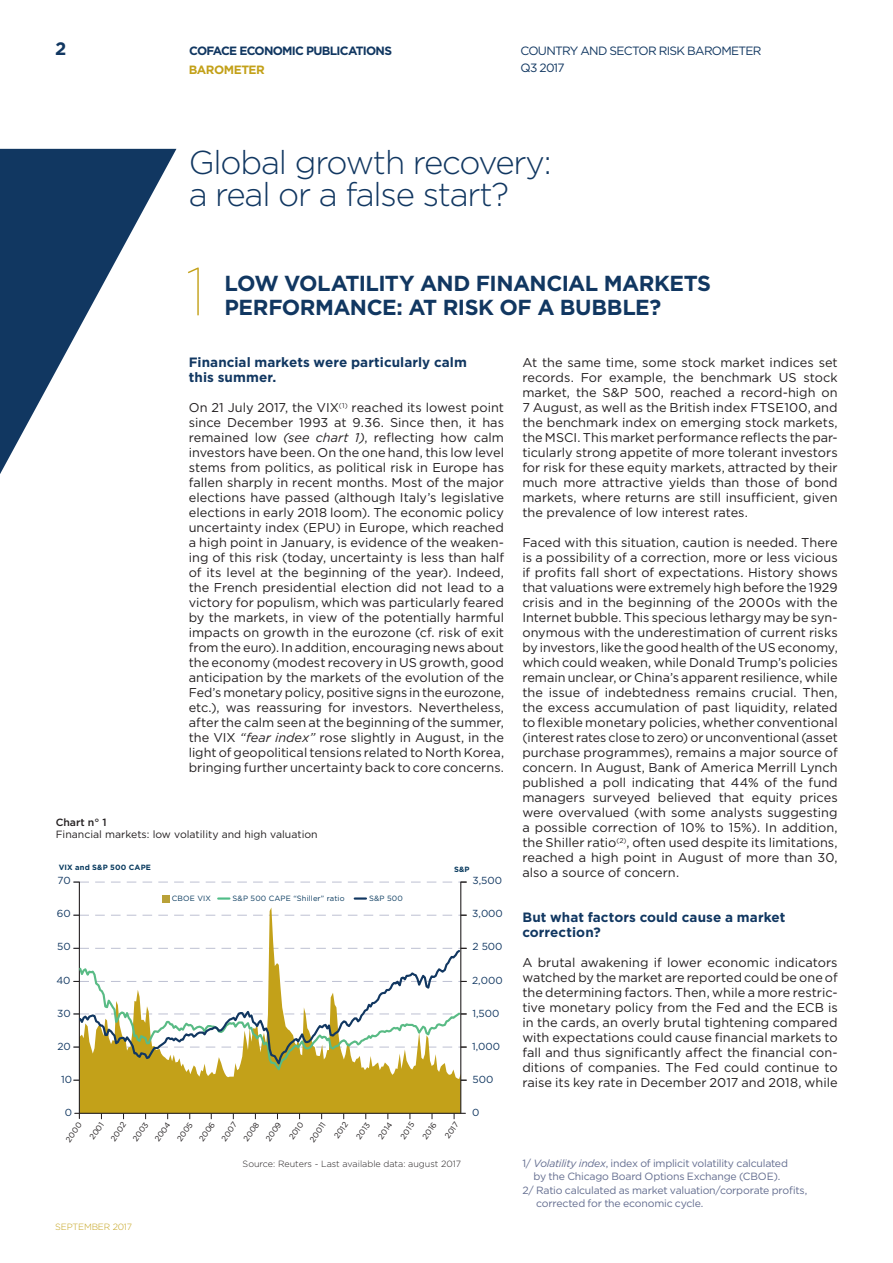
<style>
.page{position:relative;width:893px;height:1263px;background:#fff}
.page>*{position:absolute;margin:0;border:0;box-sizing:border-box;transform-origin:0 0}
.t1{font:100 67.8px "Gotham";color:#c3a119}
.t2{font:300 33px "Gotham";letter-spacing:-.035em;color:#113761}
.t3{font:700 21.75px "Gotham";letter-spacing:-.025em;color:#113761}
.t4{font:700 18px "Gotham";color:#113761}
.bold_bleu{font:700 13.5px/15px "Gotham";letter-spacing:.005em;color:#113761}
.t5{font:12.75px/15px "Gotham";color:#231f20;text-align:justify}
.t6{font:12px "Gotham";letter-spacing:-.06em;color:#113761}
.t7{font:700 12px "Gotham";letter-spacing:-.06em;color:#113761}
.t8{font:700 12px "Gotham";letter-spacing:-.04em;color:#c3a119}
.t9{font:10.5px/13.5px "Gotham";letter-spacing:-.02em;color:#636d8f;text-align:center}
.t10{font:10.5px "Gotham";color:#231f20}
.t11{font:500 10.5px "Gotham";color:#231f20}
.t12{font:10.2px "Gotham";color:#113761}
.t13{font:300 9px "Gotham";color:#231f20}
.t14{font:300 9px "Gotham";letter-spacing:-.02em;color:#c3a119}
.t15{font:7.95px "Gotham";color:#231f20}
.t16{font:7.65px "Gotham";letter-spacing:.015em;color:#0a3b5f}
.t17{font:700 7.65px "Gotham";letter-spacing:.015em;color:#0a3b5f}
.s1{font-style:italic}
</style>
<div class="page">
<svg style="left:0;top:149px;width:176px;height:325px;fill:#113761"></svg>
<svg style="left:80px;top:907px;width:380px;height:206px"></svg>
<hr style="left:460px;top:882px;width:1px;height:231px;background:#231f20">
<svg style="left:73px;top:915px;width:394px;height:1px"></svg>
<svg style="left:73px;top:882px;width:394px;height:1px"></svg>
<hr style="left:79px;top:882px;width:1px;height:236px;background:#231f20">
<hr style="left:75px;top:1113px;width:390px;height:1px;background:#231f20">
<svg style="left:73px;top:980px;width:394px;height:94px"></svg>
<svg style="left:77px;top:948px;width:385px;height:121px"></svg>
<svg style="left:218px;top:897px;width:11px;height:3px"></svg>
<svg style="left:355px;top:897px;width:11px;height:3px"></svg>
<div style="left:162px;top:895px;width:8px;height:7px;background:#b9a138"></div>
<p class="t4" style="left:55px;top:37px;width:13px">2</p>
<p class="t7" style="left:189px;top:43px;width:204px">COFACE ECONOMIC PUBLICATIONS</p>
<p class="t6" style="left:521px;top:43px;width:242px">COUNTRY AND SECTOR RISK BAROMETER</p>
<p class="t8" style="left:189px;top:62px;width:78px">BAROMETER</p>
<p class="t6" style="left:521px;top:60px;width:45px">Q3 2017</p>
<p class="t2" style="left:189px;top:142px;width:364px">Global growth recovery:</p>
<p class="t2" style="left:189px;top:173px;width:322px">a real or a false start?</p>
<p class="t1" style="left:186px;top:250px;width:23px">1</p>
<p class="t3" style="left:225px;top:269px;width:488px">LOW VOLATILITY AND FINANCIAL MARKETS</p>
<p class="t3" style="left:225px;top:293px;width:438px">PERFORMANCE: AT RISK OF A BUBBLE?</p>
<p class="bold_bleu" style="left:189px;top:355px;width:280px">Financial markets were particularly calm this summer.</p>
<p class="t5" style="left:189px;top:400px;width:317px">On 21 July 2017, the VIX<sup>(1)</sup> reached its lowest point since December 1993 at 9.36. Since then, it has remained low <span class="s1">(see chart 1)</span>, reflecting how calm investors have been. On the one hand, this low level stems from politics, as political risk in Europe has fallen sharply in recent months. Most of the major elections have passed (although Italy’s legislative elections in early 2018 loom). The economic policy uncertainty index (EPU) in Europe, which reached a high point in January, is evidence of the weaken&shy;ing of this risk (today, uncertainty is less than half of its level at the beginning of the year). Indeed, the French presidential election did not lead to a victory for populism, which was particularly feared by the markets, in view of the potentially harmful impacts on growth in the eurozone (cf. risk of exit from the euro). In addition, encouraging news about the economy (modest recovery in US growth, good anticipation by the markets of the evolution of the Fed’s monetary policy, positive signs in the eurozone, etc.), was reassuring for investors. Nevertheless, after the calm seen at the beginning of the summer, the VIX <span class="s1">“fear index”</span> rose slightly in August, in the light of geopolitical tensions related to North Korea, bringing further uncertainty back to core concerns.</p>
<p class="t11" style="left:56px;top:815px;width:52px">Chart n° 1</p>
<p class="t10" style="left:56px;top:828px;width:263px">Financial markets: low volatility and high valuation</p>
<p class="t17" style="left:59px;top:862px;width:94px">VIX and S&amp;P 500 CAPE</p>
<p class="t17" style="left:454px;top:864px;width:17px">S&amp;P</p>
<p class="t12" style="left:57px;top:874px;width:15px">70</p>
<p class="t12" style="left:472px;top:874px;width:31px">3,500</p>
<p class="t16" style="left:172px;top:893px;width:41px">CBOE VIX</p>
<p class="t16" style="left:233px;top:893px;width:113px">S&amp;P 500 CAPE “Shiller” ratio</p>
<p class="t16" style="left:369px;top:893px;width:35px">S&amp;P 500</p>
<p class="t12" style="left:57px;top:907px;width:15px">60</p>
<p class="t12" style="left:472px;top:907px;width:32px">3,000</p>
<p class="t12" style="left:57px;top:940px;width:15px">50</p>
<p class="t12" style="left:472px;top:940px;width:32px">2 500</p>
<p class="t12" style="left:56px;top:973px;width:16px">40</p>
<p class="t12" style="left:472px;top:973px;width:32px">2,000</p>
<p class="t12" style="left:57px;top:1006px;width:15px">30</p>
<p class="t12" style="left:472px;top:1006px;width:29px">1,500</p>
<p class="t12" style="left:57px;top:1039px;width:15px">20</p>
<p class="t12" style="left:472px;top:1039px;width:30px">1,000</p>
<p class="t12" style="left:61px;top:1072px;width:12px">10</p>
<p class="t12" style="left:472px;top:1073px;width:22px">500</p>
<p class="t12" style="left:65px;top:1106px;width:9px">0</p>
<p class="t12" style="left:472px;top:1106px;width:9px">0</p>
<p class="t15" style="left:63px;top:1138px;width:23px;rotate:-55deg">2000</p>
<p class="t15" style="left:87px;top:1135px;width:21px;rotate:-55deg">2001</p>
<p class="t15" style="left:108px;top:1137px;width:22px;rotate:-55deg">2002</p>
<p class="t15" style="left:130px;top:1137px;width:23px;rotate:-55deg">2003</p>
<p class="t15" style="left:152px;top:1138px;width:23px;rotate:-55deg">2004</p>
<p class="t15" style="left:175px;top:1137px;width:23px;rotate:-55deg">2005</p>
<p class="t15" style="left:197px;top:1137px;width:23px;rotate:-55deg">2006</p>
<p class="t15" style="left:219px;top:1137px;width:22px;rotate:-55deg">2007</p>
<p class="t15" style="left:241px;top:1137px;width:23px;rotate:-55deg">2008</p>
<p class="t15" style="left:263px;top:1137px;width:23px;rotate:-55deg">2009</p>
<p class="t15" style="left:287px;top:1135px;width:21px;rotate:-55deg">2010</p>
<p class="t15" style="left:307px;top:1138px;width:23px;rotate:-55deg">20011</p>
<p class="t15" style="left:332px;top:1135px;width:20px;rotate:-55deg">2012</p>
<p class="t15" style="left:354px;top:1135px;width:20px;rotate:-55deg">2013</p>
<p class="t15" style="left:376px;top:1135px;width:20px;rotate:-55deg">2014</p>
<p class="t15" style="left:398px;top:1135px;width:20px;rotate:-55deg">2015</p>
<p class="t15" style="left:420px;top:1135px;width:20px;rotate:-55deg">2016</p>
<p class="t15" style="left:442px;top:1135px;width:20px;rotate:-55deg">2017</p>
<p class="t13" style="left:243px;top:1158px;width:220px">Source: Reuters - Last available data: august 2017</p>
<p class="t14" style="left:55px;top:1221px;width:78px">SEPTEMBER 2017</p>
<p class="t5" style="left:522px;top:355px;width:317px">At the same time, some stock market indices set records. For example, the benchmark US stock market, the S&amp;P 500, reached a record-high on 7 August, as well as the British index FTSE100, and the benchmark index on emerging stock markets, the MSCI. This market performance reflects the par&shy;ticularly strong appetite of more tolerant investors for risk for these equity markets, attracted by their much more attractive yields than those of bond markets, where returns are still insufficient, given the prevalence of low interest rates.</p>
<p class="t5" style="left:522px;top:535px;width:317px">Faced with this situation, caution is needed. There is a possibility of a correction, more or less vicious if profits fall short of expectations. History shows that valuations were extremely high before the 1929 crisis and in the beginning of the 2000s with the Internet bubble. This specious lethargy may be syn&shy;onymous with the underestimation of current risks by investors, like the good health of the US economy, which could weaken, while Donald Trump’s policies remain unclear, or China’s apparent resilience, while the issue of indebtedness remains crucial. Then, the excess accumulation of past liquidity, related to flexible monetary policies, whether conventional (interest rates close to zero) or unconventional (asset purchase programmes), remains a major source of concern. In August, Bank of America Merrill Lynch published a poll indicating that 44% of the fund managers surveyed believed that equity prices were overvalued (with some analysts suggesting a possible correction of 10% to 15%). In addition, the Shiller ratio<sup>(2)</sup>, often used despite its limitations, reached a high point in August of more than 30, also a source of concern.</p>
<p class="bold_bleu" style="left:522px;top:910px;width:264px">But what factors could cause a market correction?</p>
<p class="t5" style="left:522px;top:955px;width:317px">A brutal awakening if lower economic indicators watched by the market are reported could be one of the determining factors. Then, while a more restric&shy;tive monetary policy from the Fed and the ECB is in the cards, an overly brutal tightening compared with expectations could cause financial markets to fall and thus significantly affect the financial con&shy;ditions of companies. The Fed could continue to raise its key rate in December 2017 and 2018, while</p>
<p class="t9" style="left:522px;top:1156px;width:267px">1/ <span class="s1">Volatility index</span>, index of implicit volatility calculated by the Chicago Board Options Exchange (CBOE).</p>
<p class="t9" style="left:536px;top:1183px;width:273px;text-align:left;text-indent:-14px">2/ Ratio calculated as market valuation/corporate profits, corrected for the economic cycle.</p>
</div>
